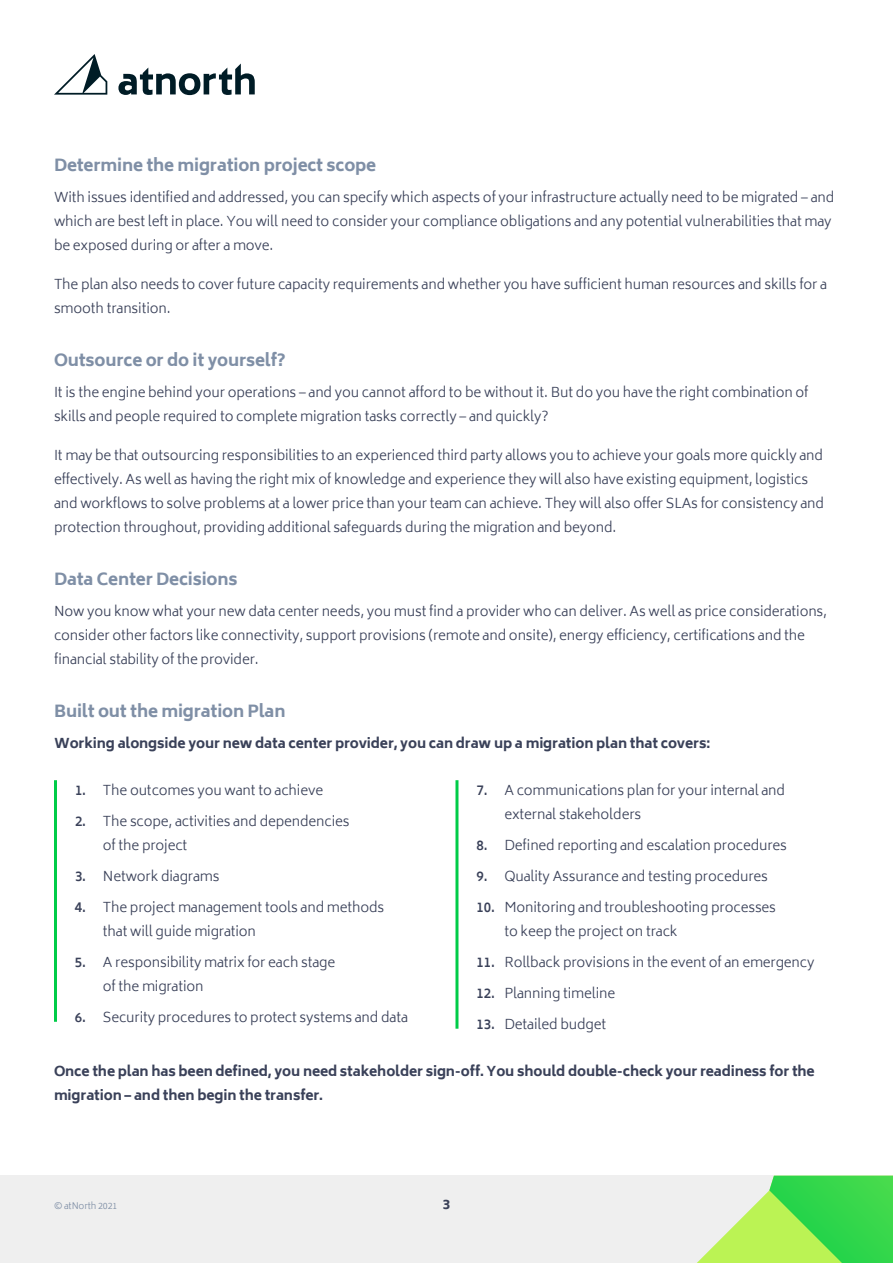
<style>
.page{position:relative;width:893px;height:1263px;background:#fff}
.page>*{position:absolute;margin:0;border:0;box-sizing:border-box;transform-origin:0 0}
.t1{font:800 16.5px "Biryani";letter-spacing:-.01em;color:#7f8fa6}
.t2{font:300 13.5px/24px "Biryani";letter-spacing:-.01em;color:#3a4159}
.t3{font:800 13.5px/24px "Biryani";letter-spacing:-.01em;color:#3a4159}
.t4{font:800 13.5px "Biryani";color:#3a4158}
.t5{font:300 9px "Biryani";letter-spacing:-.015em;color:#7f8fa6}
.s1{font-weight:600}
</style>
<div class="page">
<div style="left:0;top:1176px;width:893px;height:87px;background:#efefef"></div>
<svg style="left:697px;top:1176px;width:196px;height:87px"></svg>
<hr style="left:54px;top:780px;width:3px;height:242px;background:#00cc48">
<hr style="left:455px;top:780px;width:3px;height:249px;background:#00cc48">
<svg style="left:54px;top:54px;width:53px;height:41px"></svg>
<svg style="left:118px;top:64px;width:137px;height:31px"></svg>
<p class="t1" style="left:54px;top:155px;width:324px">Determine the migration project scope</p>
<p class="t2" style="left:54px;top:186px;width:782px">With issues identified and addressed, you can specify which aspects of your infrastructure actually need to be migrated – and which are best left in place. You will need to consider your compliance obligations and any potential vulnerabilities that may be exposed during or after a move.</p>
<p class="t2" style="left:54px;top:273px;width:775px">The plan also needs to cover future capacity requirements and whether you have sufficient human resources and skills for a smooth transition.</p>
<p class="t1" style="left:54px;top:350px;width:233px">Outsource or do it yourself?</p>
<p class="t2" style="left:54px;top:381px;width:756px">It is the engine behind your operations – and you cannot afford to be without it. But do you have the right combination of skills and people required to complete migration tasks correctly – and quickly?</p>
<p class="t2" style="left:54px;top:444px;width:772px">It may be that outsourcing responsibilities to an experienced third party allows you to achieve your goals more quickly and effectively. As well as having the right mix of knowledge and experience they will also have existing equipment, logistics and workflows to solve problems at a lower price than your team can achieve. They will also offer SLAs for consistency and protection throughout, providing additional safeguards during the migration and beyond.</p>
<p class="t1" style="left:54px;top:569px;width:185px">Data Center Decisions</p>
<p class="t2" style="left:54px;top:600px;width:775px">Now you know what your new data center needs, you must find a provider who can deliver. As well as price considerations, consider other factors like connectivity, support provisions (remote and onsite), energy efficiency, certifications and the financial stability of the provider.</p>
<p class="t1" style="left:54px;top:701px;width:233px">Built out the migration Plan</p>
<p class="t3" style="left:54px;top:732px;width:658px">Working alongside your new data center provider, you can draw up a migration plan that covers:</p>
<p class="t2" style="left:75px;top:778px;width:250px"><span class="s1">1.</span> The outcomes you want to achieve</p>
<p class="t2" style="left:504px;top:778px;width:282px;text-indent:-28px"><span class="s1">7.</span> A communications plan for your internal and external stakeholders</p>
<p class="t2" style="left:103px;top:809px;width:248px;text-indent:-28px"><span class="s1">2.</span> The scope, activities and dependencies of the project</p>
<p class="t2" style="left:476px;top:833px;width:312px"><span class="s1">8.</span> Defined reporting and escalation procedures</p>
<p class="t2" style="left:476px;top:864px;width:293px"><span class="s1">9.</span> Quality Assurance and testing procedures</p>
<p class="t2" style="left:504px;top:895px;width:273px;text-indent:-28px"><span class="s1">10.</span> Monitoring and troubleshooting processes to keep the project on track</p>
<p class="t2" style="left:476px;top:950px;width:340px"><span class="s1">11.</span> Rollback provisions in the event of an emergency</p>
<p class="t2" style="left:75px;top:864px;width:146px"><span class="s1">3.</span> Network diagrams</p>
<p class="t2" style="left:103px;top:895px;width:283px;text-indent:-28px"><span class="s1">4.</span> The project management tools and methods that will guide migration</p>
<p class="t2" style="left:103px;top:950px;width:234px;text-indent:-28px"><span class="s1">5.</span> A responsibility matrix for each stage of the migration</p>
<p class="t2" style="left:476px;top:981px;width:140px"><span class="s1">12.</span> Planning timeline</p>
<p class="t2" style="left:75px;top:1005px;width:335px"><span class="s1">6.</span> Security procedures to protect systems and data</p>
<p class="t2" style="left:476px;top:1012px;width:131px"><span class="s1">13.</span> Detailed budget</p>
<p class="t3" style="left:54px;top:1059px;width:762px">Once the plan has been defined, you need stakeholder sign-off. You should double-check your readiness for the migration – and then begin the transfer.</p>
<p class="t5" style="left:54px;top:1200px;width:65px">© atNorth 2021</p>
<p class="t4" style="left:443px;top:1196px;width:9px">3</p>
</div>
